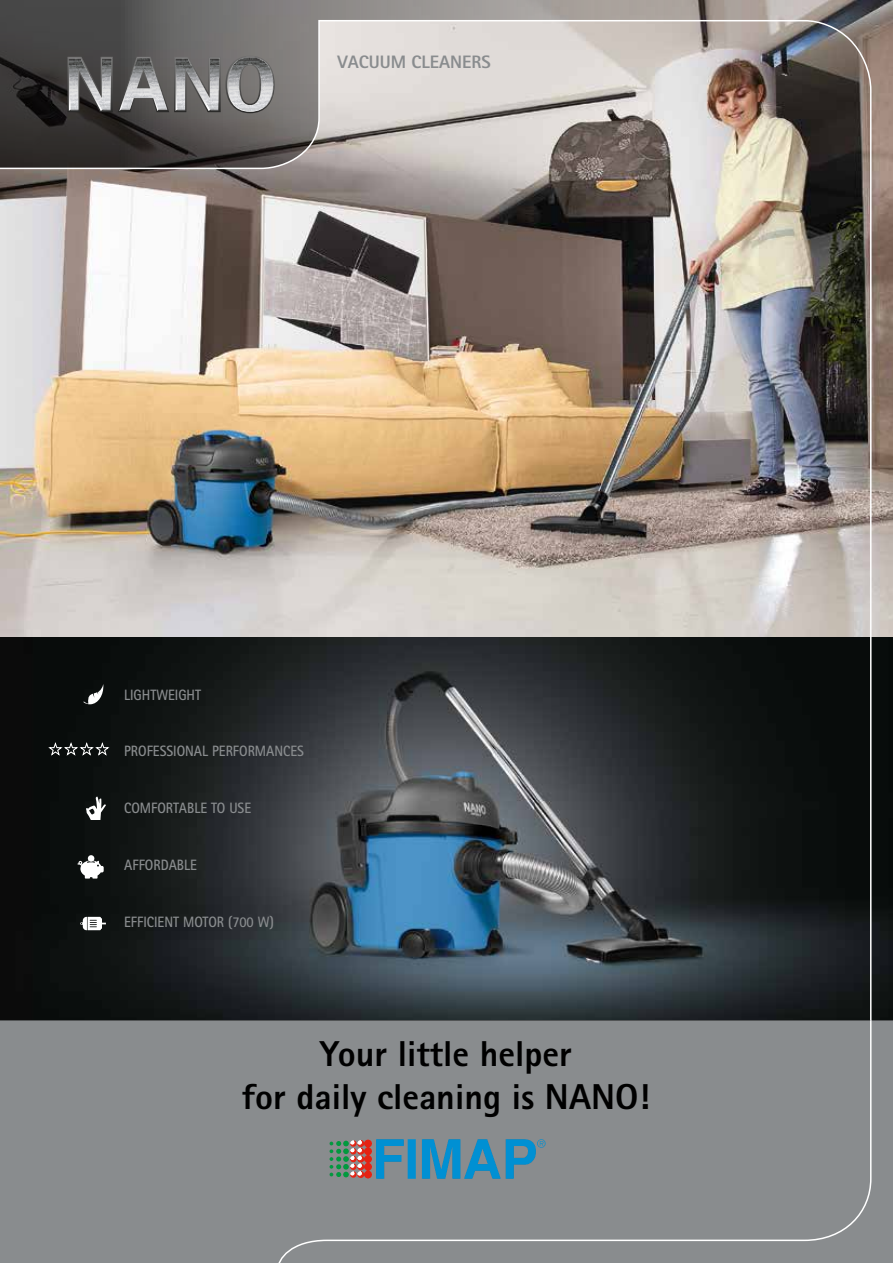
<style>
.page{position:relative;width:893px;height:1263px;background:#fff}
.page>*{position:absolute;margin:0;border:0;box-sizing:border-box;transform-origin:0 0}
.t1{font:800 36px/43.2px "Rotis Sans Serif";color:#000;text-align:center}
.t2{font:800 18px "Rotis Sans Serif";color:#898c8e}
.t3{font:700 15px "Rotis Sans Serif";color:#898c8e;scale:.9 1}
</style>
<div class="page">
<img style="left:0;top:0;width:893px;height:1020px">
<img style="left:185px;top:14px;width:132px;height:140px">
<img style="left:26px;top:15px;width:106px;height:138px">
<svg style="left:67px;top:56px;width:208px;height:57px;background:#767676"></svg>
<img style="left:132px;top:15px;width:131px;height:138px">
<svg style="left:86px;top:797px;width:20px;height:22px"></svg>
<svg style="left:47px;top:742px;width:64px;height:15px"></svg>
<svg style="left:77px;top:855px;width:27px;height:23px"></svg>
<svg style="left:84px;top:684px;width:20px;height:20px"></svg>
<svg style="left:80px;top:917px;width:26px;height:13px"></svg>
<div style="left:0;top:1020px;width:276px;height:243px;background:#898c8e"></div>
<div style="left:276px;top:1019px;width:617px;height:244px;background:#898c8e"></div>
<p class="t2" style="left:337px;top:51px;width:155px">VACUUM CLEANERS</p>
<p class="t3" style="left:124px;top:685px;width:87px">LIGHTWEIGHT</p>
<p class="t3" style="left:124px;top:742px;width:201px">PROFESSIONAL PERFORMANCES</p>
<p class="t3" style="left:124px;top:798px;width:143px">COMFORTABLE TO USE</p>
<p class="t3" style="left:124px;top:855px;width:82px">AFFORDABLE</p>
<p class="t3" style="left:124px;top:913px;width:168px">EFFICIENT MOTOR (700 W)</p>
<h1 class="t1" style="left:242px;top:1031px;width:409px">Your little helper<br>for daily cleaning is NANO!</h1>
</div>
